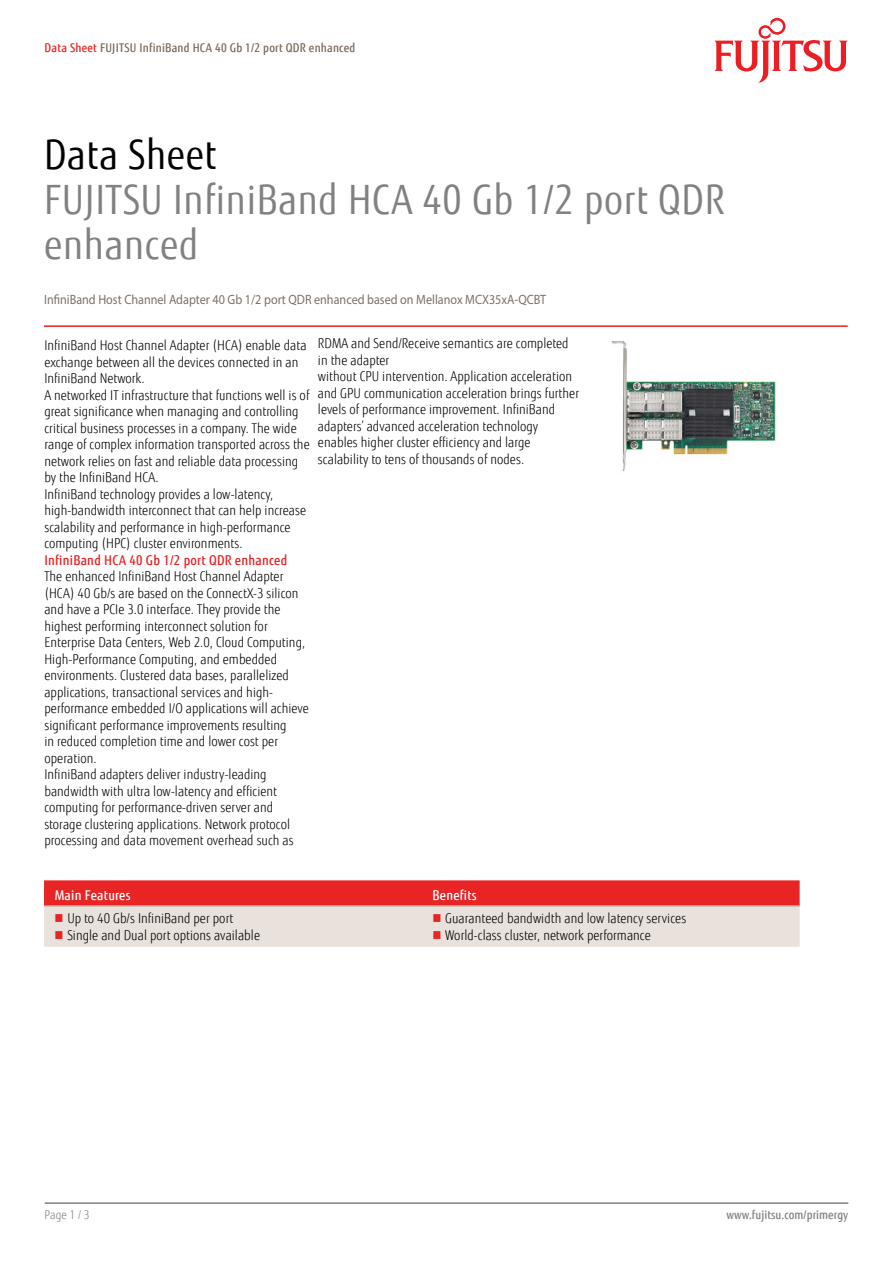
<style>
.page{position:relative;width:893px;height:1263px;background:#fff}
.page>*{position:absolute;margin:0;border:0;box-sizing:border-box;transform-origin:0 0}
.t1{font:40.5px/45px "Fujitsu Sans";letter-spacing:.02em;color:#818280;scale:.9 1}
.t2{font:40.5px "Fujitsu Sans";letter-spacing:.02em;color:#000;scale:.9 1}
.t3{font:300 13.5px/16.5px "Fujitsu Sans";letter-spacing:.005em;color:#000;scale:.9 1}
.t4{font:13.5px "Myriad Pro";color:#7e7168;scale:.9 1}
.t5{font:500 13.5px "Fujitsu Sans";letter-spacing:.02em;color:#e82425;scale:.9 1}
.t6{font:500 13.5px "Fujitsu Sans";letter-spacing:.02em;color:#fff;scale:.9 1}
.t7{font:500 12px "Fujitsu Sans";letter-spacing:.02em;color:#79695e;scale:.9 1}
.t8{font:500 12px "Fujitsu Sans";letter-spacing:.005em;color:#818280;scale:.9 1}
.t9{font:300 12px "Fujitsu Sans";color:#818280;scale:.9 1}
.s1{color:#e92425}
</style>
<div class="page">
<hr style="left:45px;top:1202px;width:803px;height:2px;background:#818280">
<hr style="left:44px;top:325px;width:804px;height:2px;background:#ed1d24">
<svg style="left:714px;top:18px;width:134px;height:65px"></svg>
<img style="left:611px;top:341px;width:166px;height:130px">
<svg style="left:44px;top:880px;width:756px;height:67px;background:#e89a96"></svg>
<p class="t7" style="left:45px;top:40px;width:347px"><span class="s1">Data Sheet</span> FUJITSU InfiniBand HCA 40 Gb 1/2 port QDR enhanced</p>
<h1 class="t2" style="left:44px;top:131px;width:193px">Data Sheet</h1>
<h1 class="t1" style="left:44px;top:178px;width:757px">FUJITSU InfiniBand HCA 40 Gb 1/2 port QDR enhanced</h1>
<p class="t4" style="left:44px;top:291px;width:560px">InfiniBand Host Channel Adapter 40 Gb 1/2 port QDR enhanced based on Mellanox MCX35xA-QCBT</p>
<p class="t3" style="left:44px;top:337px;width:296px">InfiniBand Host Channel Adapter (HCA) enable data exchange between all the devices connected in an InfiniBand Network.<br>A networked IT infrastructure that functions well is of great significance when managing and controlling critical business processes in a company. The wide range of complex information transported across the network relies on fast and reliable data processing by the InfiniBand HCA.<br>InfiniBand technology provides a low-latency, high-bandwidth interconnect that can help increase scalability and performance in high-performance computing (HPC) cluster environments.</p>
<p class="t5" style="left:44px;top:552px;width:271px">InfiniBand HCA 40 Gb 1/2 port QDR enhanced</p>
<p class="t3" style="left:44px;top:568px;width:295px">The enhanced InfiniBand Host Channel Adapter (HCA) 40 Gb/s are based on the ConnectX-3 silicon and have a PCIe 3.0 interface. They provide the highest performing interconnect solution for Enterprise Data Centers, Web 2.0, Cloud Computing, High-Performance Computing, and embedded environments. Clustered data bases, parallelized applications, transactional services and high&shy;performance embedded I/O applications will achieve significant performance improvements resulting<br>in reduced completion time and lower cost per operation.<br>InfiniBand adapters deliver industry-leading bandwidth with ultra low-latency and efficient computing for performance-driven server and storage clustering applications. Network protocol processing and data movement overhead such as</p>
<p class="t3" style="left:318px;top:336px;width:292px">RDMA and Send/Receive semantics are completed in the adapter<br>without CPU intervention. Application acceleration and GPU communication acceleration brings further levels of performance improvement. InfiniBand adapters’ advanced acceleration technology enables higher cluster efficiency and large scalability to tens of thousands of nodes.</p>
<p class="t6" style="left:55px;top:886px;width:86px">Main Features</p>
<p class="t6" style="left:432px;top:886px;width:51px">Benefits</p>
<p class="t3" style="left:67px;top:910px;width:186px">Up to 40 Gb/s InfiniBand per port</p>
<p class="t3" style="left:445px;top:910px;width:269px">Guaranteed bandwidth and low latency services</p>
<p class="t3" style="left:67px;top:927px;width:216px">Single and Dual port options available</p>
<p class="t3" style="left:445px;top:927px;width:230px">World-class cluster, network performance</p>
<p class="t9" style="left:45px;top:1208px;width:51px">Page 1 / 3</p>
<p class="t8" style="left:726px;top:1208px;width:137px">www.fujitsu.com/primergy</p>
</div>
